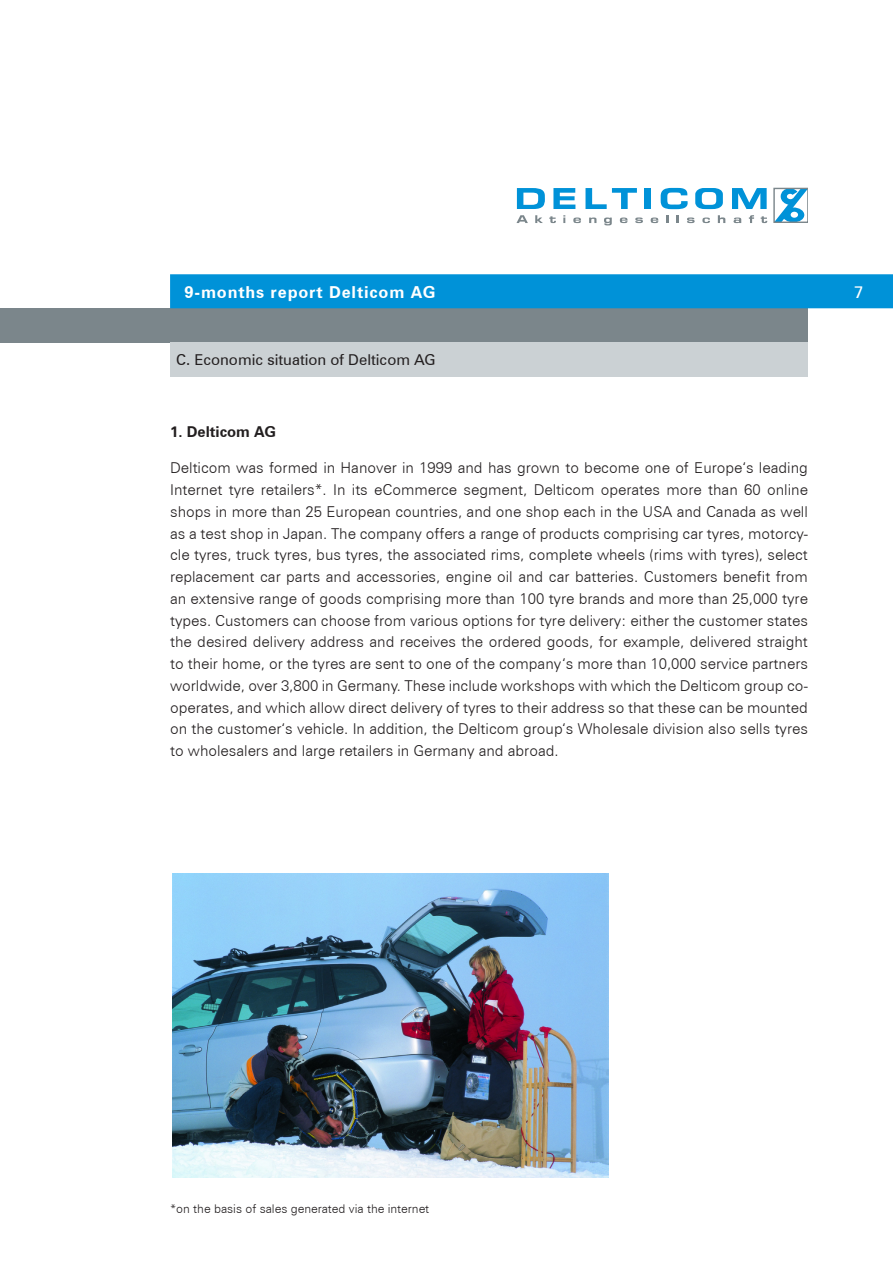
<style>
.page{position:relative;width:893px;height:1263px;background:#fff}
.page>*{position:absolute;margin:0;border:0;box-sizing:border-box;transform-origin:0 0}
.t1{font:700 16.5px "Zurich BT";letter-spacing:.05em;color:#fff}
.t2{font:16.5px "Zurich BT";color:#fff}
.t3{font:300 15px/21.8px "Zurich BT";color:#231f20;text-align:justify}
.t4{font:15px "Zurich BT";color:#231f20}
.t5{font:700 15px "Zurich BT";color:#231f20}
.t6{font:300 12px "Zurich BT";color:#231f20}
</style>
<div class="page">
<svg style="left:517px;top:188px;width:28px;height:21px"></svg>
<svg style="left:553px;top:188px;width:22px;height:21px"></svg>
<svg style="left:585px;top:188px;width:52px;height:21px"></svg>
<div style="left:645px;top:188px;width:6px;height:21px;background:#0092d8"></div>
<svg style="left:661px;top:188px;width:27px;height:21px"></svg>
<svg style="left:695px;top:188px;width:28px;height:21px"></svg>
<svg style="left:732px;top:188px;width:35px;height:21px"></svg>
<svg style="left:516px;top:215px;width:12px;height:8px"></svg>
<svg style="left:535px;top:215px;width:8px;height:8px"></svg>
<svg style="left:549px;top:216px;width:7px;height:7px"></svg>
<svg style="left:563px;top:215px;width:2px;height:8px"></svg>
<svg style="left:573px;top:217px;width:8px;height:6px"></svg>
<svg style="left:589px;top:217px;width:7px;height:6px"></svg>
<svg style="left:604px;top:217px;width:8px;height:8px"></svg>
<svg style="left:620px;top:217px;width:7px;height:6px"></svg>
<svg style="left:635px;top:217px;width:8px;height:6px"></svg>
<svg style="left:651px;top:217px;width:7px;height:6px"></svg>
<svg style="left:666px;top:215px;width:2px;height:8px"></svg>
<svg style="left:677px;top:215px;width:2px;height:8px"></svg>
<svg style="left:687px;top:217px;width:8px;height:6px"></svg>
<svg style="left:702px;top:218px;width:8px;height:5px"></svg>
<svg style="left:718px;top:215px;width:7px;height:8px"></svg>
<svg style="left:733px;top:218px;width:8px;height:5px"></svg>
<svg style="left:749px;top:215px;width:5px;height:8px"></svg>
<svg style="left:761px;top:216px;width:6px;height:7px"></svg>
<svg style="left:775px;top:190px;width:31px;height:31px"></svg>
<div style="left:773px;top:188px;width:35px;height:35px;border:1px solid #7b868b"></div>
<div style="left:0;top:308px;width:808px;height:34px;background:#7b868b"></div>
<div style="left:170px;top:274px;width:723px;height:34px;background:#0092d8"></div>
<div style="left:170px;top:342px;width:638px;height:34px;background:#cbd1d4"></div>
<img style="left:172px;top:874px;width:436px;height:304px">
<p class="t1" style="left:185px;top:282px;width:252px">9-months report Delticom AG</p>
<p class="t2" style="left:854px;top:282px;width:11px">7</p>
<p class="t4" style="left:176px;top:351px;width:261px">C. Economic situation of Delticom AG</p>
<p class="t5" style="left:170px;top:422px;width:107px">1. Delticom AG</p>
<p class="t3" style="left:170px;top:457px;width:639px">Delticom was formed in Hanover in 1999 and has grown to become one of Europe‘s leading Internet tyre retailers*. In its eCommerce segment, Delticom operates more than 60 online shops in more than 25 European countries, and one shop each in the USA and Canada as well as a test shop in Japan. The company offers a range of products comprising car tyres, motorcy&shy;cle tyres, truck tyres, bus tyres, the associated rims, complete wheels (rims with tyres), select replacement car parts and accessories, engine oil and car batteries. Customers benefit from an extensive range of goods comprising more than 100 tyre brands and more than 25,000 tyre types. Customers can choose from various options for tyre delivery: either the customer states the desired delivery address and receives the ordered goods, for example, delivered straight to their home, or the tyres are sent to one of the company‘s more than 10,000 service partners worldwide, over 3,800 in Germany. These include workshops with which the Delticom group co&shy;operates, and which allow direct delivery of tyres to their address so that these can be mounted on the customer‘s vehicle. In addition, the Delticom group‘s Wholesale division also sells tyres to wholesalers and large retailers in Germany and abroad.</p>
<p class="t6" style="left:170px;top:1201px;width:261px">*on the basis of sales generated via the internet</p>
</div>
